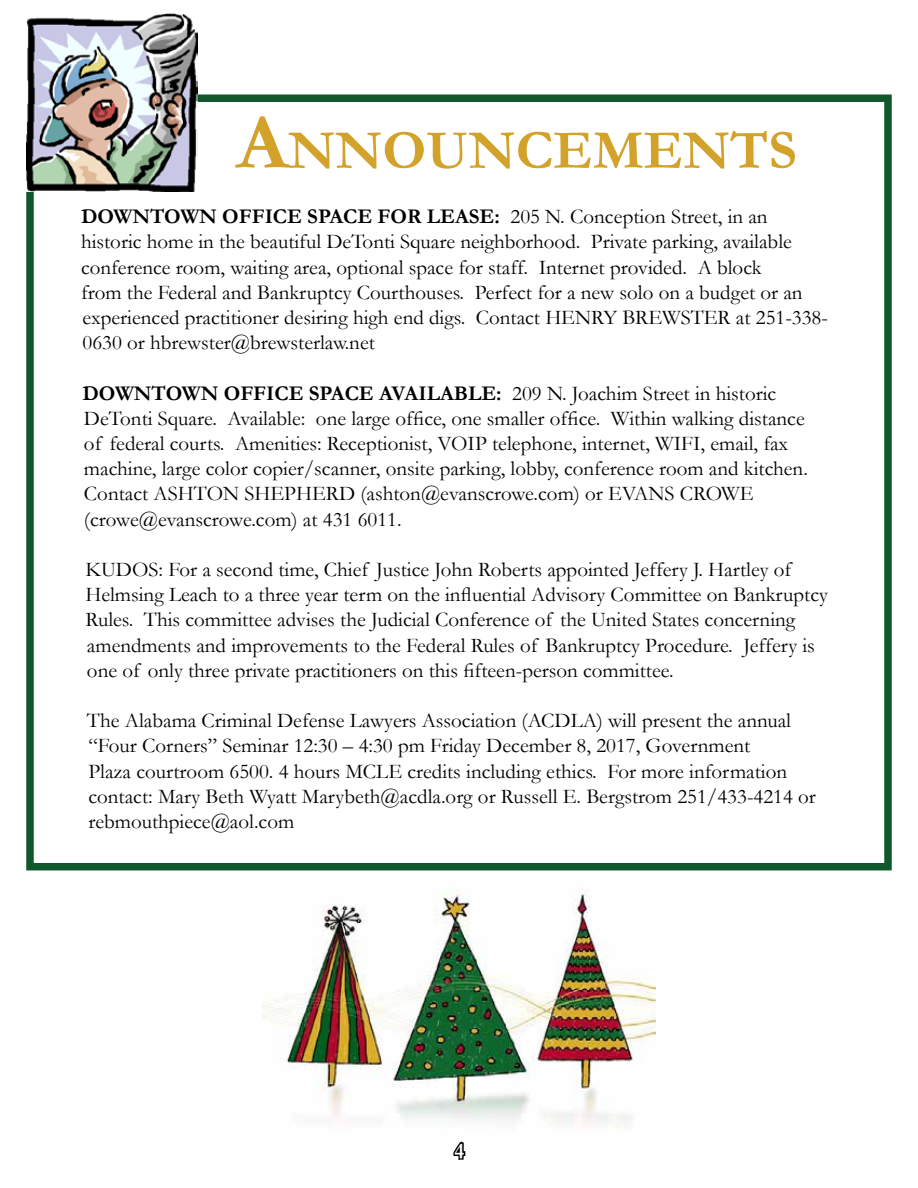
<style>
.page{position:relative;width:918px;height:1188px;background:#fff}
.page>*{position:absolute;margin:0;border:0;box-sizing:border-box;transform-origin:0 0}
.t1{font:700 55.65px "Garamond";color:#d2a22a}
.t2{font:700 22.05px "Garamond";color:#fff;scale:.95 1}
.t3{font:21px/25.2px "Garamond";color:#000}
.s1{font-size:79.5px}
.s2{font-weight:700}
</style>
<div class="page">
<svg style="left:453px;top:1141px;width:13px;height:19px"></svg>
<div style="left:26px;top:94px;width:866px;height:776px;border:8px solid #11572c"></div>
<img style="left:26px;top:14px;width:172px;height:177px">
<img style="left:262px;top:888px;width:394px;height:238px">
<h1 class="t1" style="left:236px;top:112px;width:562px"><span class="s1">A</span>NNOUNCEMENTS</h1>
<p class="t3" style="left:81px;top:204px;width:749px"><span class="s2">DOWNTOWN OFFICE SPACE FOR LEASE:</span> 205 N. Conception Street, in an historic home in the beautiful DeTonti Square neighborhood. Private parking, available conference room, waiting area, optional space for staff. Internet provided. A block<br>from the Federal and Bankruptcy Courthouses. Perfect for a new solo on a budget or an experienced practitioner desiring high end digs. Contact HENRY BREWSTER at 251-338- 0630 or hbrewster@brewsterlaw.net</p>
<p class="t3" style="left:82px;top:380px;width:727px"><span class="s2">DOWNTOWN OFFICE SPACE AVAILABLE:</span> 209 N. Joachim Street in historic DeTonti Square. Available: one large office, one smaller office. Within walking distance of federal courts. Amenities: Receptionist, VOIP telephone, internet, WIFI, email, fax machine, large color copier/scanner, onsite parking, lobby, conference room and kitchen.<br>Contact ASHTON SHEPHERD (ashton@evanscrowe.com) or EVANS CROWE (crowe@evanscrowe.com) at 431 6011.</p>
<p class="t3" style="left:85px;top:556px;width:744px">KUDOS: For a second time, Chief Justice John Roberts appointed Jeffery J. Hartley of Helmsing Leach to a three year term on the influential Advisory Committee on Bankruptcy Rules. This committee advises the Judicial Conference of the United States concerning amendments and improvements to the Federal Rules of Bankruptcy Procedure. Jeffery is one of only three private practitioners on this fifteen-person committee.</p>
<p class="t3" style="left:87px;top:708px;width:730px">The Alabama Criminal Defense Lawyers Association (ACDLA) will present the annual “Four Corners” Seminar 12:30 – 4:30 pm Friday December 8, 2017, Government<br>Plaza courtroom 6500. 4 hours MCLE credits including ethics. For more information contact: Mary Beth Wyatt Marybeth@acdla.org or Russell E. Bergstrom 251/433-4214 or rebmouthpiece@aol.com</p>
<p class="t2" style="left:454px;top:1136px;width:12px">4</p>
</div>
